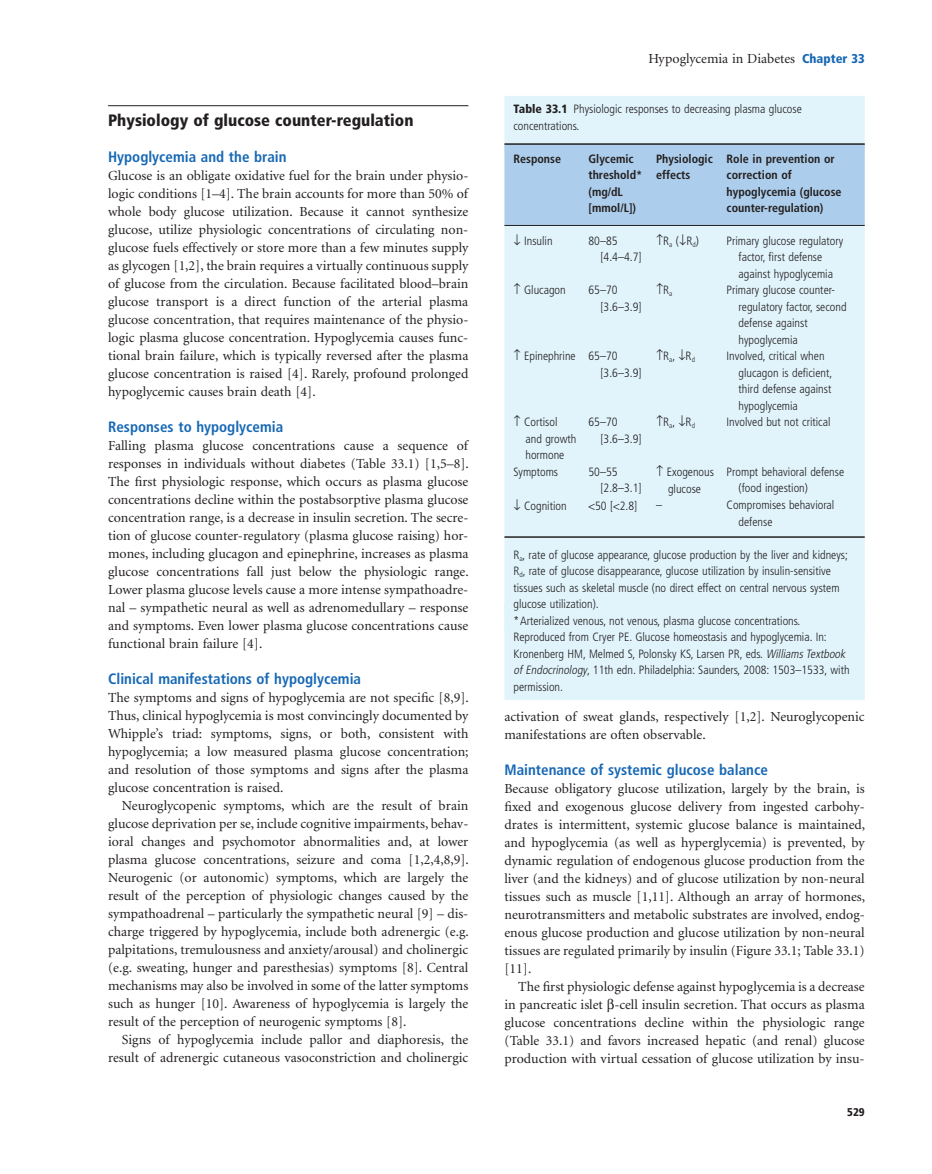
<style>
.page{position:relative;width:932px;height:1174px;background:#fff}
.page>*{position:absolute;margin:0;border:0;box-sizing:border-box;transform-origin:0 0}
.t1{font:900 condensed 16.5px "Frutiger";color:#231f20}
.t2{font:700 condensed 15px "Frutiger";color:#1768b4}
.t3{font:13.8px/18px "Minion";color:#231f20;text-align:justify}
.t4{font:300 condensed 12px/16.5px "Frutiger";color:#231f20}
.t5{font:700 condensed 12px/16.5px "Frutiger";color:#231f20}
.t6{font:900 condensed 11.25px "Frutiger";color:#231f20}
.s1{font-family:"Frutiger";font-weight:900;font-stretch:condensed;font-size:12.75px;color:#1768b4}
.s2{font-weight:900}
.s3{font-style:italic}
</style>
<div class="page">
<hr style="left:108px;top:105px;width:360px;height:1px;background:#231f20">
<div style="left:504px;top:96px;width:360px;height:57px;background:#e1f4fc"></div>
<div style="left:504px;top:538px;width:360px;height:79px;background:#e1f4fc"></div>
<div style="left:504px;top:604px;width:360px;height:30px;background:#e1f4fc"></div>
<div style="left:504px;top:620px;width:360px;height:80px;background:#e1f4fc"></div>
<div style="left:504px;top:145px;width:360px;height:80px;background:#accdeb"></div>
<div style="left:504px;top:226px;width:360px;height:310px;background:#e1f4fc"></div>
<hr style="left:504px;top:143px;width:222px;height:2px;background:#231f20">
<hr style="left:726px;top:143px;width:138px;height:2px;background:#231f20">
<hr style="left:504px;top:225px;width:222px;height:1px;background:#231f20">
<hr style="left:726px;top:225px;width:138px;height:1px;background:#231f20">
<hr style="left:504px;top:536px;width:222px;height:2px;background:#231f20">
<hr style="left:726px;top:536px;width:138px;height:2px;background:#231f20">
<svg style="left:588px;top:503px;width:6px;height:6px"></svg>
<svg style="left:613px;top:503px;width:6px;height:6px"></svg>
<p class="t1" style="left:108px;top:113px;width:307px">Physiology of g lucose c ounter - r egulation</p>
<p class="t2" style="left:108px;top:150px;width:180px">Hypoglycemia and the b rain</p>
<p class="t3" style="left:108px;top:167px;width:362px">Glucose is an obligate oxidative fuel for the brain under physio&shy;logic conditions [1 – 4] . The brain accounts for more than 50% of whole body glucose utilization. Because it cannot synthesize glucose, utilize physiologic concentrations of circulating non - glucose fuels effectively or store more than a few minutes supply as glycogen [1,2] , the brain requires a virtually continuous supply of glucose from the circulation. Because facilitated blood – brain glucose transport is a direct function of the arterial plasma glucose concentration, that requires maintenance of the physio&shy;logic plasma glucose concentration. Hypoglycemia causes func&shy;tional brain failure, which is typically reversed after the plasma glucose concentration is raised [4] . Rarely, profound prolonged hypoglycemic causes brain death [4] .</p>
<p class="t2" style="left:108px;top:420px;width:176px">Responses to h ypoglycemia</p>
<p class="t3" style="left:108px;top:437px;width:362px">Falling plasma glucose concentrations cause a sequence of responses in individuals without diabetes (Table 33.1 ) [1,5 – 8] .<br>The first physiologic response, which occurs as plasma glucose concentrations decline within the postabsorptive plasma glucose concentration range, is a decrease in insulin secretion. The secre&shy;tion of glucose counter - regulatory (plasma glucose raising) hor&shy;mones, including glucagon and epinephrine, increases as plasma glucose concentrations fall just below the physiologic range.<br>Lower plasma glucose levels cause a more intense sympathoadre&shy;nal – sympathetic neural as well as adrenomedullary – response and symptoms. Even lower plasma glucose concentrations cause functional brain failure [4] .</p>
<p class="t2" style="left:108px;top:672px;width:254px">Clinical m anifestations of h ypoglycemia</p>
<p class="t3" style="left:108px;top:689px;width:362px">The symptoms and signs of hypoglycemia are not specific [8,9] .<br>Thus, clinical hypoglycemia is most convincingly documented by Whipple ’ s triad: symptoms, signs, or both, consistent with hypoglycemia; a low measured plasma glucose concentration; and resolution of those symptoms and signs after the plasma glucose concentration is raised.</p>
<p class="t3" style="left:108px;top:797px;width:362px;text-indent:14px">Neuroglycopenic symptoms, which are the result of brain glucose deprivation per se, include cognitive impairments, behav&shy;ioral changes and psychomotor abnormalities and, at lower plasma glucose concentrations, seizure and coma [1,2,4,8,9] .<br>Neurogenic (or autonomic) symptoms, which are largely the result of the perception of physiologic changes caused by the sympathoadrenal – particularly the sympathetic neural [9] – dis&shy;charge triggered by hypoglycemia, include both adrenergic (e.g. palpitations, tremulousness and anxiety/arousal) and cholinergic (e.g. sweating, hunger and paresthesias) symptoms [8] . Central mechanisms may also be involved in some of the latter symptoms such as hunger [10] . Awareness of hypoglycemia is largely the result of the perception of neurogenic symptoms [8] .</p>
<p class="t3" style="left:108px;top:1031px;width:362px;text-align:right">Signs of hypoglycemia include pallor and diaphoresis, the result of adrenergic cutaneous vasoconstriction and cholinergic</p>
<p class="t3" style="left:648px;top:51px;width:218px">Hypoglycemia in Diabetes <span class="s1">Chapter 33</span></p>
<p class="t4" style="left:513px;top:102px;width:290px"><span class="s2">Table 33.1</span> Physiologic responses to decreasing plasma glucose concentrations.</p>
<p class="t5" style="left:513px;top:151px;width:49px">Response</p>
<p class="t5" style="left:588px;top:151px;width:55px">Glycemic threshold * (mg/dL [mmol/L])</p>
<p class="t5" style="left:656px;top:151px;width:58px">Physiologic effects</p>
<p class="t5" style="left:726px;top:151px;width:116px">Role in prevention or correction of hypoglycemia (glucose counter - regulation)</p>
<p class="t4" style="left:513px;top:233px;width:41px">↓ Insulin</p>
<p class="t4" style="left:600px;top:233px;width:43px;text-indent:-12px">80 – 85<br>[4.4 – 4.7]</p>
<p class="t4" style="left:656px;top:233px;width:44px">↑ R <sub>a</sub> ( ↓ R <sub>d</sub> )</p>
<p class="t4" style="left:738px;top:233px;width:106px;text-indent:-12px">Primary glucose regulatory factor, first defense against hypoglycemia</p>
<p class="t4" style="left:513px;top:283px;width:54px">↑ Glucagon</p>
<p class="t4" style="left:600px;top:283px;width:43px;text-indent:-12px">65 – 70<br>[3.6 – 3.9]</p>
<p class="t4" style="left:656px;top:283px;width:18px">↑ R <sub>a</sub></p>
<p class="t4" style="left:738px;top:283px;width:109px;text-indent:-12px">Primary glucose counter - regulatory factor, second defense against hypoglycemia</p>
<p class="t4" style="left:600px;top:349px;width:43px;text-indent:-87px">↑ Epinephrine 65 – 70<br>[3.6 – 3.9]</p>
<p class="t4" style="left:655px;top:349px;width:40px">↑ R <sub>a</sub> , ↓ R <sub>d</sub></p>
<p class="t4" style="left:738px;top:349px;width:95px;text-indent:-12px">Involved, critical when glucagon is deficient, third defense against hypoglycemia</p>
<p class="t4" style="left:525px;top:415px;width:52px;text-indent:-12px">↑ Cortisol and growth hormone</p>
<p class="t4" style="left:600px;top:415px;width:43px;text-indent:-12px">65 – 70<br>[3.6 – 3.9]</p>
<p class="t4" style="left:656px;top:415px;width:40px">↑ R <sub>a</sub> , ↓ R <sub>d</sub></p>
<p class="t4" style="left:726px;top:415px;width:105px">Involved but not critical</p>
<p class="t4" style="left:513px;top:464px;width:46px">Symptoms</p>
<p class="t4" style="left:600px;top:464px;width:43px;text-indent:-12px">50 – 55<br>[2.8 – 3.1]</p>
<p class="t4" style="left:656px;top:465px;width:59px;text-align:center">↑ Exogenous glucose</p>
<p class="t4" style="left:738px;top:464px;width:107px;text-indent:-12px">Prompt behavioral defense (food ingestion)</p>
<p class="t4" style="left:513px;top:498px;width:55px">↓ Cognition</p>
<p class="t4" style="left:595px;top:498px;width:44px">50 [ 2.8]</p>
<p class="t4" style="left:656px;top:498px;width:7px">–</p>
<p class="t4" style="left:738px;top:498px;width:97px;text-indent:-12px">Compromises behavioral defense</p>
<p class="t4" style="left:513px;top:547px;width:337px">R <sub>a</sub> , rate of glucose appearance, glucose production by the liver and kidneys; R <sub>d</sub> , rate of glucose disappearance, glucose utilization by insulin - sensitive tissues such as skeletal muscle (no direct effect on central nervous system glucose utilization).<br>* Arterialized venous, not venous, plasma glucose concentrations.<br>Reproduced from Cryer PE. Glucose homeostasis and hypoglycemia. In:<br>Kronenberg HM, Melmed S, Polonsky KS, Larsen PR, eds. <span class="s3">Williams Textbook of Endocrinology</span> , 11th edn. Philadelphia: Saunders, 2008: 1503 – 1533, with permission.</p>
<p class="t3" style="left:504px;top:708px;width:361px">activation of sweat glands, respectively [1,2] . Neuroglycopenic manifestations are often observable.</p>
<p class="t2" style="left:504px;top:763px;width:265px">Maintenance of s ystemic g lucose b alance</p>
<p class="t3" style="left:504px;top:780px;width:362px">Because obligatory glucose utilization, largely by the brain, is fixed and exogenous glucose delivery from ingested carbohy&shy;drates is intermittent, systemic glucose balance is maintained, and hypoglycemia (as well as hyperglycemia) is prevented, by dynamic regulation of endogenous glucose production from the liver (and the kidneys) and of glucose utilization by non - neural tissues such as muscle [1,11] . Although an array of hormones, neurotransmitters and metabolic substrates are involved, endog&shy;enous glucose production and glucose utilization by non - neural tissues are regulated primarily by insulin (Figure 33.1 ; Table 33.1 ) [11] .</p>
<p class="t3" style="left:504px;top:978px;width:362px;text-indent:14px">The first physiologic defense against hypoglycemia is a decrease in pancreatic islet - cell insulin secretion. That occurs as plasma glucose concentrations decline within the physiologic range (Table 33.1 ) and favors increased hepatic (and renal) glucose production with virtual cessation of glucose utilization by insu-</p>
<p class="t6" style="left:846px;top:1108px;width:19px">529</p>
</div>
